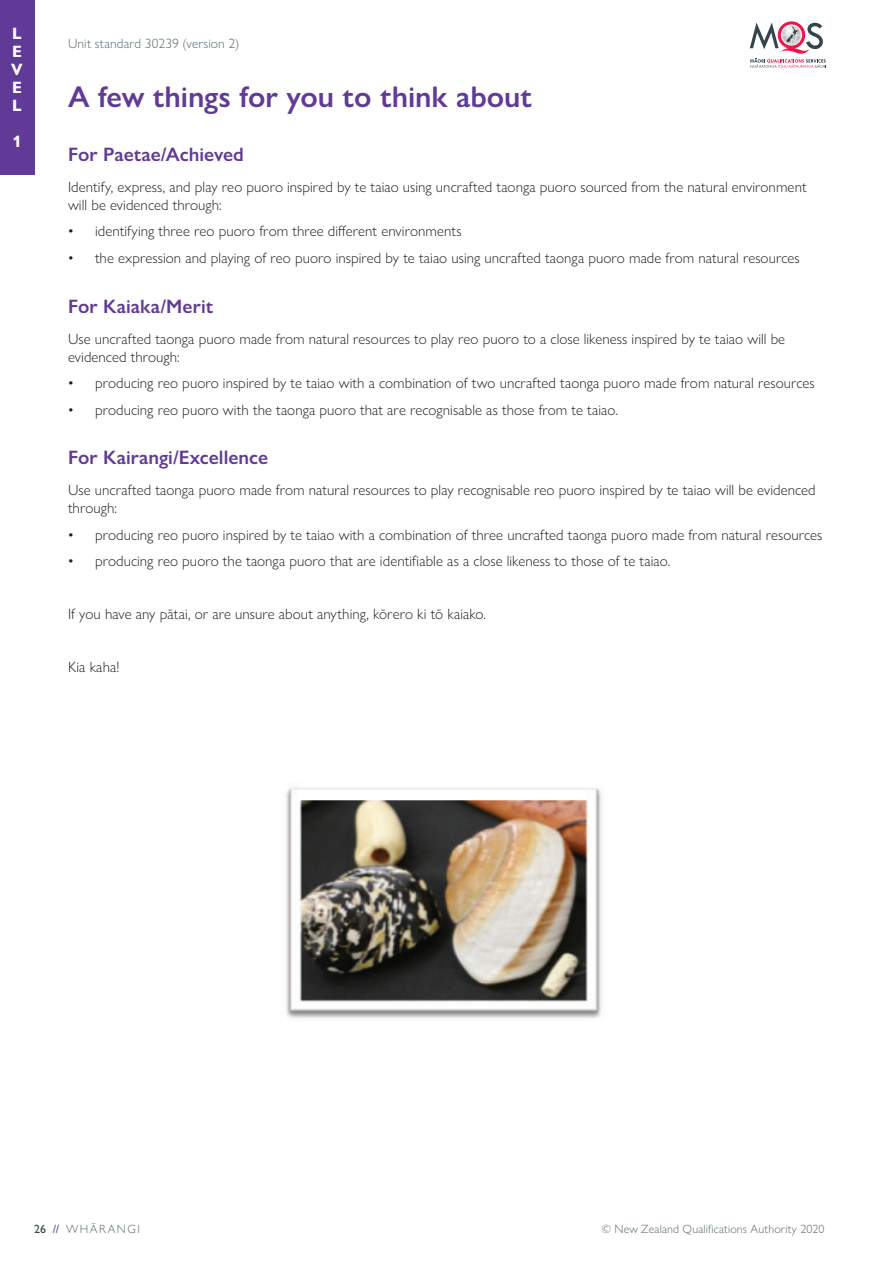
<style>
.page{position:relative;width:893px;height:1263px;background:#fff}
.page>*{position:absolute;margin:0;border:0;box-sizing:border-box;transform-origin:0 0}
.t1{font:600 30px "Gill Sans Nova";color:#613a97}
.t2{font:600 19.5px "Gill Sans Nova";color:#613a97}
.t3{font:700 16.5px/18px "Gill Sans Nova";color:#fff}
.t4{font:300 15px/18px "Gill Sans Nova";letter-spacing:.005em;color:#231f20}
.t5{font:300 13.5px "Gill Sans Nova";letter-spacing:.01em;color:#586a73}
.t6{font:300 12px "Gill Sans Nova";letter-spacing:.015em;color:#586a73}
.t7{font:300 12px "Gill Sans Nova";letter-spacing:.125em;color:#586a73}
.s1{font-weight:400}
.s2{font-weight:500;color:#33444d}
.s3{font-weight:500;color:#613a97}
</style>
<div class="page">
<div style="left:0;top:0;width:34px;height:175px;background:#613a97"></div>
<svg style="left:750px;top:21px;width:76px;height:47px"></svg>
<img style="left:286px;top:787px;width:316px;height:232px">
<p class="t3" style="left:11px;top:25px;width:12px">L<br>E<br>V<br>E<br>L</p>
<p class="t3" style="left:12px;top:133px;width:11px">1</p>
<p class="t5" style="left:68px;top:38px;width:173px">Unit standard 30239 (version 2)</p>
<h2 class="t1" style="left:68px;top:87px;width:466px">A few things for you to think about</h2>
<p class="t2" style="left:68px;top:148px;width:177px">For Paetae/Achieved</p>
<p class="t4" style="left:68px;top:180px;width:740px">Identify, express, and play reo puoro inspired by te taiao using uncrafted taonga puoro sourced from the natural environment will be evidenced through:</p>
<p class="t4" style="left:68px;top:224px;width:395px"><span class="s1">•</span> identifying three reo puoro from three diferent environments</p>
<p class="t4" style="left:68px;top:251px;width:733px"><span class="s1">•</span> the expression and playing of reo puoro inspired by te taiao using uncrafted taonga puoro made from natural resources</p>
<p class="t2" style="left:68px;top:300px;width:147px">For Kaiaka/Merit</p>
<p class="t4" style="left:68px;top:331px;width:719px">Use uncrafted taonga puoro made from natural resources to play reo puoro to a close likeness inspired by te taiao will be evidenced through:</p>
<p class="t4" style="left:68px;top:376px;width:748px"><span class="s1">•</span> producing reo puoro inspired by te taiao with a combination of two uncrafted taonga puoro made from natural resources</p>
<p class="t4" style="left:68px;top:402px;width:551px"><span class="s1">•</span> producing reo puoro with the taonga puoro that are recognisable as those from te taiao.</p>
<p class="t2" style="left:68px;top:451px;width:202px">For Kairangi/Excellence</p>
<p class="t4" style="left:68px;top:483px;width:749px">Use uncrafted taonga puoro made from natural resources to play recognisable reo puoro inspired by te taiao will be evidenced through:</p>
<p class="t4" style="left:68px;top:527px;width:756px"><span class="s1">•</span> producing reo puoro inspired by te taiao with a combination of three uncrafted taonga puoro made from natural resources</p>
<p class="t4" style="left:68px;top:554px;width:604px"><span class="s1">•</span> producing reo puoro the taonga puoro that are identifable as a close likeness to those of te taiao.</p>
<p class="t4" style="left:68px;top:607px;width:420px">If you have any pātai, or are unsure about anything, kōrero ki tō kaiako.</p>
<p class="t4" style="left:68px;top:660px;width:53px">Kia kaha!</p>
<p class="t7" style="left:34px;top:1225px;width:107px"><span class="s2">26</span> <span class="s3">//</span> WHĀRANGI</p>
<p class="t6" style="left:601px;top:1225px;width:225px">© New Zealand Qualifications Authority 2020</p>
</div>
